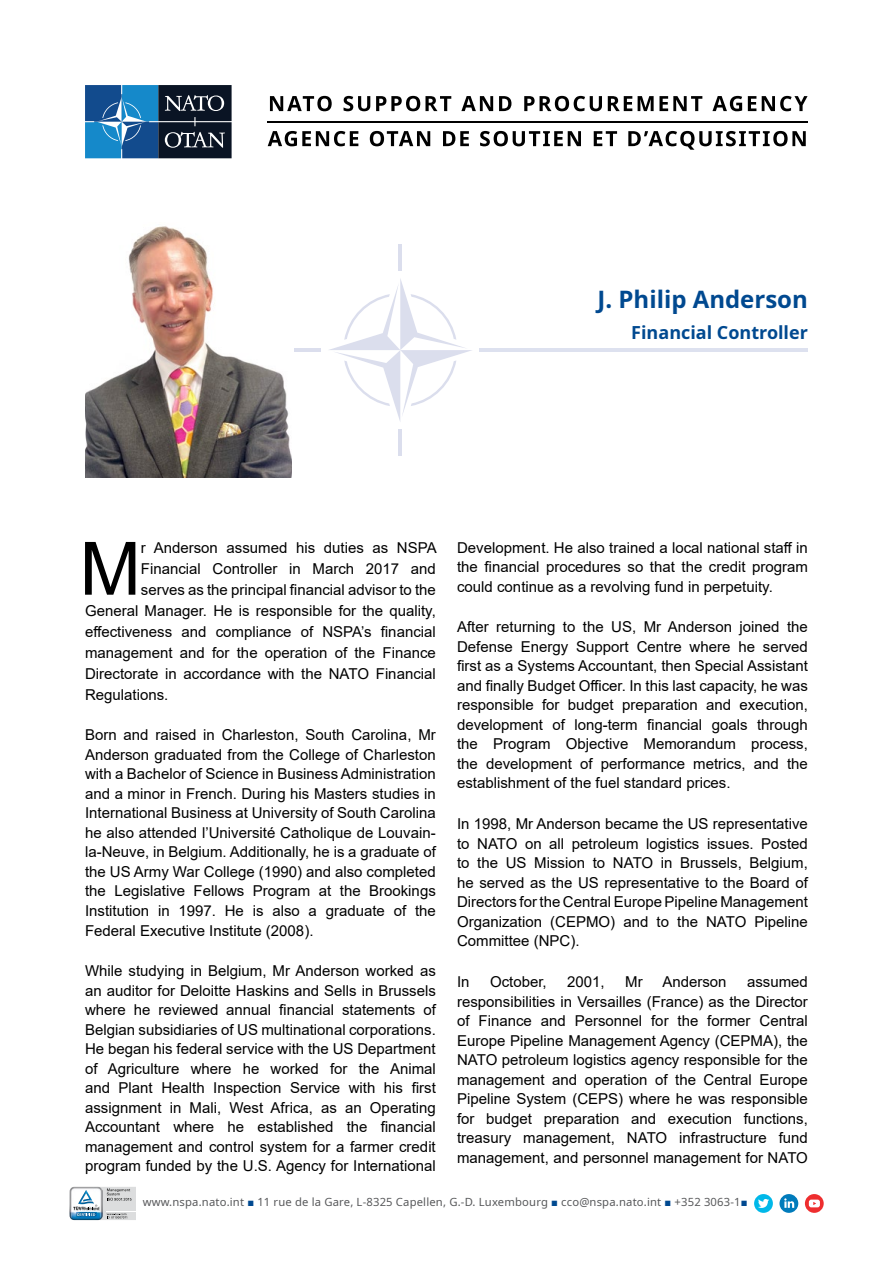
<style>
.page{position:relative;width:893px;height:1263px;background:#fff}
.page>*{position:absolute;margin:0;border:0;box-sizing:border-box;transform-origin:0 0}
.t1{font:73.65px "Arial";color:#000}
.t2{font:700 24px "Noto Sans";color:#004990}
.t3{font:700 18px "Noto Sans";color:#004990}
.t4{font:15px/19.5px "Arial";color:#000;text-align:justify}
.t5{font:11.25px "Noto Sans";letter-spacing:.015em;color:#58595b}
.s1{font-family:"Garamond";font-weight:700;color:#004990}
</style>
<div class="page">
<svg style="left:69px;top:1186px;width:67px;height:34px"></svg>
<svg style="left:805px;top:1194px;width:19px;height:19px"></svg>
<svg style="left:809px;top:1199px;width:11px;height:8px"></svg>
<svg style="left:779px;top:1194px;width:19px;height:19px"></svg>
<svg style="left:784px;top:1198px;width:10px;height:10px"></svg>
<svg style="left:754px;top:1194px;width:19px;height:19px"></svg>
<svg style="left:758px;top:1199px;width:11px;height:10px"></svg>
<svg style="left:85px;top:85px;width:147px;height:73px;background:#285479"></svg>
<hr style="left:268px;top:121px;width:540px;height:1px;background:#000">
<svg style="left:268px;top:131px;width:90px;height:15px"></svg>
<svg style="left:370px;top:131px;width:60px;height:15px"></svg>
<svg style="left:443px;top:131px;width:26px;height:15px"></svg>
<svg style="left:480px;top:131px;width:101px;height:15px"></svg>
<svg style="left:594px;top:131px;width:23px;height:15px"></svg>
<svg style="left:628px;top:131px;width:178px;height:19px"></svg>
<svg style="left:270px;top:96px;width:62px;height:15px"></svg>
<svg style="left:344px;top:96px;width:26px;height:15px"></svg>
<svg style="left:376px;top:96px;width:75px;height:15px"></svg>
<svg style="left:461px;top:96px;width:32px;height:15px"></svg>
<svg style="left:499px;top:96px;width:12px;height:15px"></svg>
<svg style="left:524px;top:96px;width:78px;height:15px"></svg>
<svg style="left:608px;top:96px;width:24px;height:15px"></svg>
<svg style="left:638px;top:96px;width:64px;height:15px"></svg>
<svg style="left:712px;top:96px;width:30px;height:15px"></svg>
<svg style="left:748px;top:96px;width:8px;height:15px"></svg>
<svg style="left:762px;top:96px;width:45px;height:15px"></svg>
<hr style="left:294px;top:348px;width:27px;height:4px;background:#dbdeed">
<hr style="left:399px;top:244px;width:3px;height:26px;background:#dbdeed">
<hr style="left:399px;top:430px;width:3px;height:26px;background:#dbdeed">
<svg style="left:329px;top:279px;width:143px;height:143px"></svg>
<img style="left:85px;top:226px;width:206px;height:252px">
<hr style="left:480px;top:348px;width:328px;height:4px;background:#dde1ef">
<h2 class="t2" style="left:597px;top:283px;width:212px">J. Philip Anderson</h2>
<p class="t3" style="left:631px;top:319px;width:178px">Financial Controller</p>
<h1 class="t1" style="left:80px;top:518px;width:63px">M</h1>
<p class="t4" style="left:141px;top:538px;width:297px">r Anderson assumed his duties as NSPA</p>
<p class="t4" style="left:141px;top:559px;width:296px">Financial Controller in March 2017 and</p>
<p class="t4" style="left:141px;top:580px;width:296px">serves as the principal financial advisor to the</p>
<p class="t4" style="left:85px;top:601px;width:352px">General Manager. He is responsible for the quality,</p>
<p class="t4" style="left:85px;top:622px;width:352px">effectiveness and compliance of NSPA’s financial</p>
<p class="t4" style="left:85px;top:643px;width:352px">management and for the operation of the Finance</p>
<p class="t4" style="left:85px;top:664px;width:352px">Directorate in accordance with the NATO Financial</p>
<p class="t4" style="left:85px;top:685px;width:85px">Regulations.</p>
<p class="t4" style="left:85px;top:725px;width:352px">Born and raised in Charleston, South Carolina, Mr Anderson graduated from the College of Charleston with a Bachelor of Science in Business Administration and a minor in French. During his Masters studies in International Business at University of South Carolina he also attended l’Université Catholique de Louvain&shy;la-Neuve, in Belgium. Additionally, he is a graduate of the US Army War College (1990) and also completed the Legislative Fellows Program at the Brookings Institution in 1997. He is also a graduate of the Federal Executive Institute (2008).</p>
<p class="t4" style="left:85px;top:961px;width:352px">While studying in Belgium, Mr Anderson worked as an auditor for Deloitte Haskins and Sells in Brussels where he reviewed annual financial statements of Belgian subsidiaries of US multinational corporations.<br>He began his federal service with the US Department of Agriculture where he worked for the Animal and Plant Health Inspection Service with his first assignment in Mali, West Africa, as an Operating Accountant where he established the financial management and control system for a farmer credit program funded by the U.S. Agency for International</p>
<p class="t4" style="left:457px;top:538px;width:352px">Development. He also trained a local national staff in the financial procedures so that the credit program could continue as a revolving fund in perpetuity.</p>
<p class="t4" style="left:457px;top:617px;width:352px">After returning to the US, Mr Anderson joined the Defense Energy Support Centre where he served first as a Systems Accountant, then Special Assistant and finally Budget Officer. In this last capacity, he was responsible for budget preparation and execution, development of long-term financial goals through the Program Objective Memorandum process, the development of performance metrics, and the establishment of the fuel standard prices.</p>
<p class="t4" style="left:457px;top:814px;width:352px">In 1998, Mr Anderson became the US representative to NATO on all petroleum logistics issues. Posted to the US Mission to NATO in Brussels, Belgium, he served as the US representative to the Board of Directors for the Central Europe Pipeline Management Organization (CEPMO) and to the NATO Pipeline Committee (NPC).</p>
<p class="t4" style="left:457px;top:972px;width:14px">In</p>
<p class="t4" style="left:490px;top:972px;width:58px">October,</p>
<p class="t4" style="left:567px;top:972px;width:39px">2001,</p>
<p class="t4" style="left:625px;top:972px;width:19px">Mr</p>
<p class="t4" style="left:662px;top:972px;width:66px">Anderson</p>
<p class="t4" style="left:457px;top:972px;width:352px;text-indent:290px">assumed responsibilities in Versailles (France) as the Director of Finance and Personnel for the former Central Europe Pipeline Management Agency (CEPMA), the NATO petroleum logistics agency responsible for the management and operation of the Central Europe Pipeline System (CEPS) where he was responsible for budget preparation and execution functions, treasury management, NATO infrastructure fund management, and personnel management for NATO</p>
<p class="t5" style="left:143px;top:1194px;width:606px">www.nspa.nato.int <span class="s1">■</span> 11 rue de la Gare, L-8325 Capellen, G.-D. Luxembourg <span class="s1">■</span> cco@nspa.nato.int <span class="s1">■</span> +352 3063-1<span class="s1">■</span></p>
</div>
